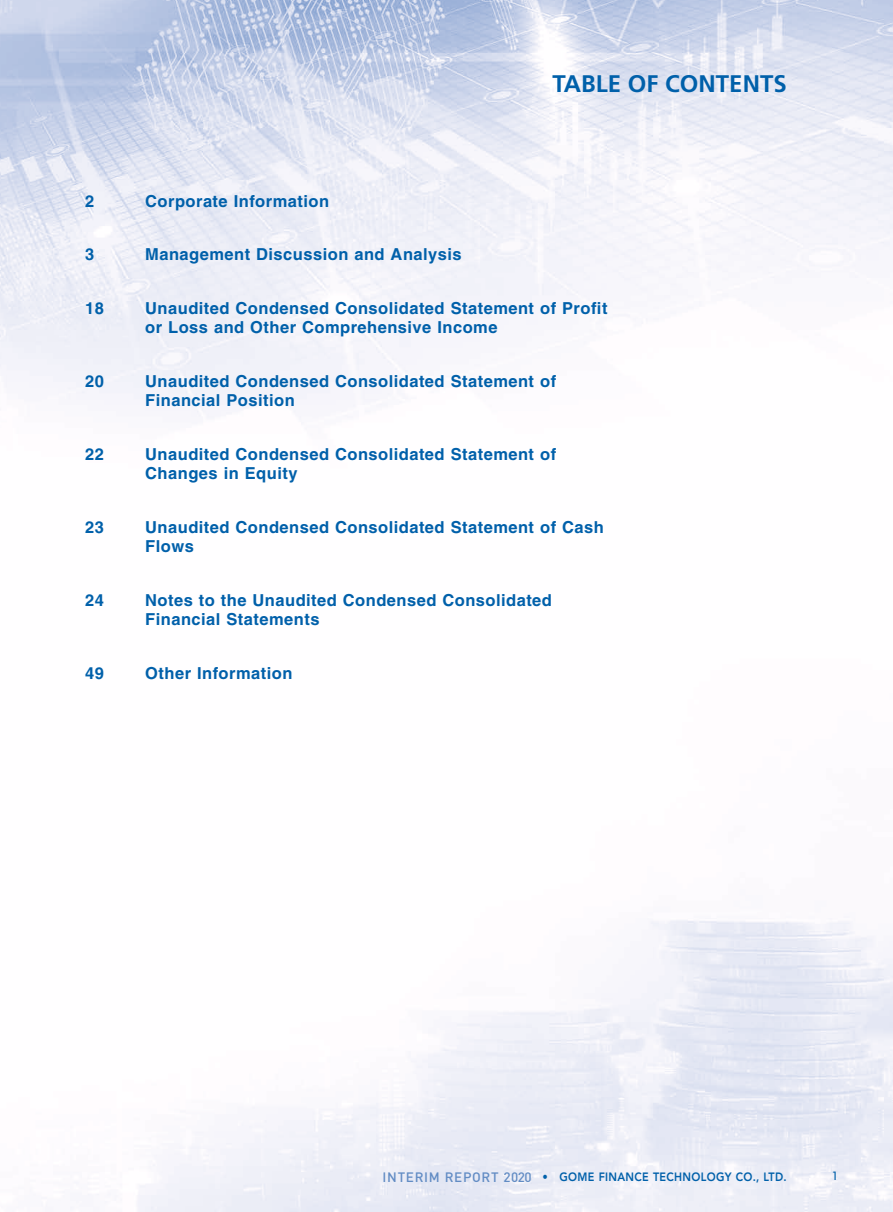
<style>
.page{position:relative;width:893px;height:1212px;background:#fff}
.page>*{position:absolute;margin:0;border:0;box-sizing:border-box;transform-origin:0 0}
.t1{font:700 24px "Frutiger LT Std";color:#0060aa}
.t2{font:700 16.5px/19.5px "Helvetica LT Std";letter-spacing:.03em;color:#0060aa}
.t3{font:800 12px "Avenir LT Std";letter-spacing:.03em;color:#0060aa;scale:.9 1}
.t4{font:500 12px "Bauhaus Std";color:#0060aa}
.s1{font-family:"DIN Pro";font-weight:500;font-size:13.5px;color:#628cc4}
.s2{font-family:"Frutiger LT Std";font-weight:300}
</style>
<div class="page">
<img style="left:0;top:0;width:893px;height:1212px">
<p class="t2" style="left:85px;top:191px;width:11px">2</p>
<p class="t2" style="left:85px;top:244px;width:11px">3</p>
<p class="t2" style="left:85px;top:298px;width:20px">18</p>
<p class="t2" style="left:85px;top:371px;width:20px">20</p>
<p class="t2" style="left:85px;top:444px;width:20px">22</p>
<p class="t2" style="left:85px;top:517px;width:20px">23</p>
<p class="t2" style="left:85px;top:590px;width:20px">24</p>
<p class="t2" style="left:85px;top:663px;width:20px">49</p>
<h1 class="t1" style="left:552px;top:70px;width:236px">TABLE OF CONTENTS</h1>
<p class="t2" style="left:145px;top:191px;width:185px">Corporate Information</p>
<p class="t2" style="left:145px;top:244px;width:318px">Management Discussion and Analysis</p>
<p class="t2" style="left:145px;top:298px;width:464px">Unaudited Condensed Consolidated Statement of Profit or Loss and Other Comprehensive Income</p>
<p class="t2" style="left:145px;top:371px;width:412px">Unaudited Condensed Consolidated Statement of<br>Financial Position</p>
<p class="t2" style="left:145px;top:444px;width:412px">Unaudited Condensed Consolidated Statement of<br>Changes in Equity</p>
<p class="t2" style="left:145px;top:517px;width:460px">Unaudited Condensed Consolidated Statement of Cash<br>Flows</p>
<p class="t2" style="left:145px;top:590px;width:408px">Notes to the Unaudited Condensed Consolidated<br>Financial Statements</p>
<p class="t2" style="left:145px;top:663px;width:149px">Other Information</p>
<p class="t3" style="left:383px;top:1169px;width:451px"><span class="s1">INTERIM REPORT 2020</span> <span class="s2">•</span> GOME FINANCE TECHNOLOGY CO., LTD.</p>
<p class="t4" style="left:832px;top:1169px;width:8px">1</p>
</div>
